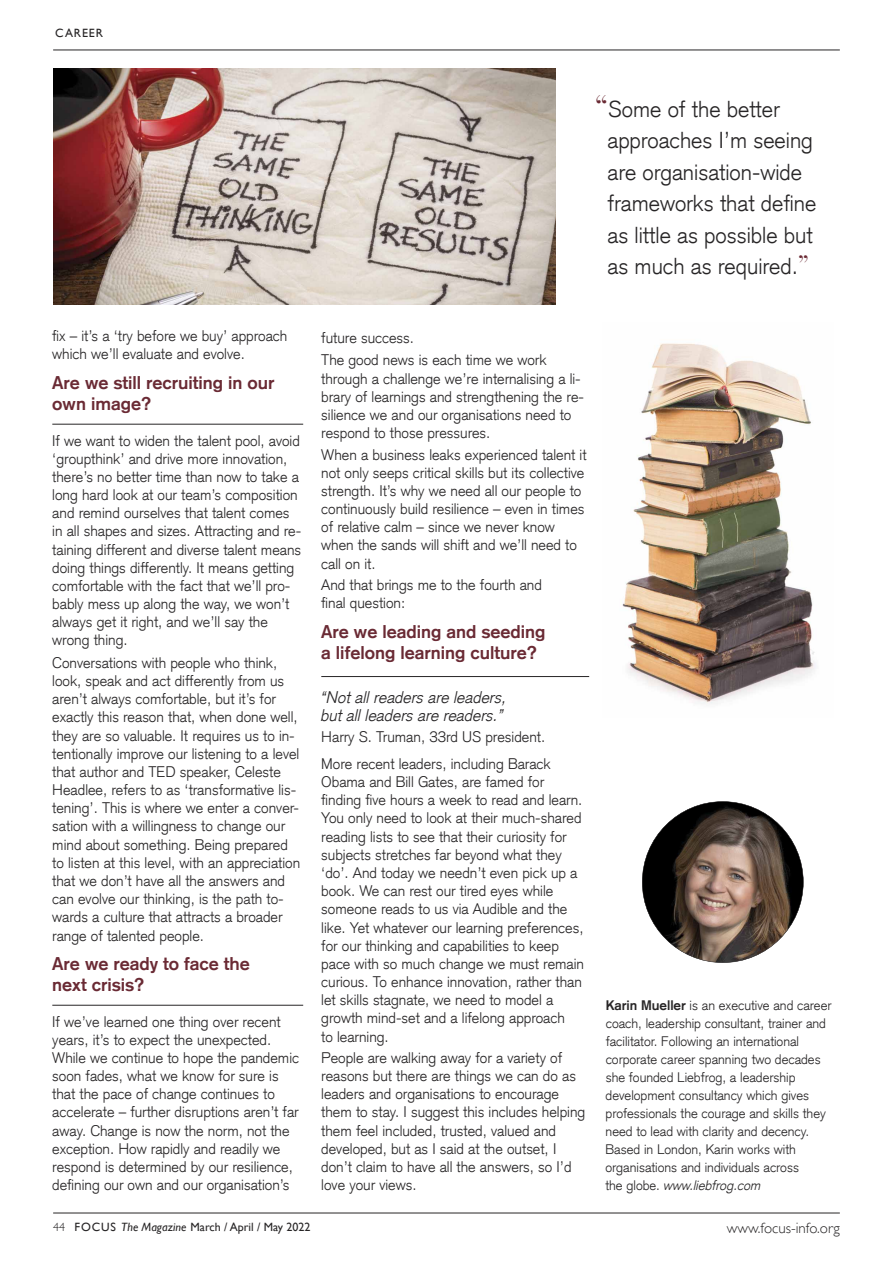
<style>
.page{position:relative;width:893px;height:1263px;background:#fff}
.page>*{position:absolute;margin:0;border:0;box-sizing:border-box;transform-origin:0 0}
.t1{font:300 22.5px/31.5px "Credit Suisse Type";color:#272526}
.t2{font:700 18px/21.1px "Credit Suisse Type";color:#6a2a34}
.t3{font:italic 300 16.5px/18.1px "Credit Suisse Type";color:#272526}
.t4{font:300 15px/18.1px "Credit Suisse Type";color:#272526}
.t5{font:300 15px "Gill Sans";color:#272526}
.t6{font:300 13.5px/18px "Credit Suisse Type";color:#272526}
.t7{font:12px "Gill Sans";color:#272526}
.s1{font-family:"Didot";font-weight:400;font-size:30px;color:#6a2a34}
.s2{font-family:"Didot";font-weight:400;font-size:25.5px;color:#6a2a34}
.s3{font-weight:700}
.s4{font-style:italic}
.s5{font-weight:300}
</style>
<div class="page">
<hr style="left:53px;top:50px;width:787px;height:1px;background:#272526">
<hr style="left:53px;top:1213px;width:787px;height:1px;background:#272526">
<hr style="left:321px;top:676px;width:268px;height:1px;background:#272526">
<hr style="left:52px;top:424px;width:251px;height:1px;background:#272526">
<hr style="left:52px;top:1005px;width:251px;height:1px;background:#272526">
<img style="left:642px;top:801px;width:161px;height:162px;border-radius:50%">
<img style="left:54px;top:68px;width:502px;height:237px">
<img style="left:622px;top:343px;width:194px;height:361px">
<p class="t7" style="left:55px;top:26px;width:49px">CAREER</p>
<p class="t4" style="left:52px;top:327px;width:237px">fix – it’s a ‘try before we buy’ approach which we’ll evaluate and evolve.</p>
<p class="t2" style="left:52px;top:372px;width:224px">Are we still recruiting in our own image?</p>
<p class="t4" style="left:52px;top:431px;width:250px">If we want to widen the talent pool, avoid ‘groupthink’ and drive more innovation, there’s no better time than now to take a long hard look at our team’s composition and remind ourselves that talent comes in all shapes and sizes. Attracting and re&shy;taining different and diverse talent means doing things differently. It means getting comfortable with the fact that we’ll pro&shy;bably mess up along the way, we won’t always get it right, and we’ll say the wrong thing.</p>
<p class="t4" style="left:52px;top:654px;width:249px">Conversations with people who think, look, speak and act differently from us aren’t always comfortable, but it’s for exactly this reason that, when done well, they are so valuable. It requires us to in&shy;tentionally improve our listening to a level that author and TED speaker, Celeste Headlee, refers to as ‘transformative lis&shy;tening’. This is where we enter a conver&shy;sation with a willingness to change our mind about something. Being prepared to listen at this level, with an appreciation that we don’t have all the answers and can evolve our thinking, is the path to&shy;wards a culture that attracts a broader range of talented people.</p>
<p class="t2" style="left:52px;top:953px;width:199px">Are we ready to face the next crisis?</p>
<p class="t4" style="left:52px;top:1012px;width:248px">If we’ve learned one thing over recent years, it’s to expect the unexpected.<br>While we continue to hope the pandemic soon fades, what we know for sure is that the pace of change continues to accelerate – further disruptions aren’t far away. Change is now the norm, not the exception. How rapidly and readily we respond is determined by our resilience, defining our own and our organisation’s</p>
<h1 class="t1" style="left:607px;top:93px;width:210px;text-indent:-13px"><span class="s1">“</span>Some of the better approaches I’m seeing are organisation-wide frameworks that define as little as possible but as much as required.<span class="s2">”</span></h1>
<p class="t4" style="left:321px;top:327px;width:227px;line-height:22.5px">future success.<br>The good news is each time we work</p>
<p class="t4" style="left:321px;top:369px;width:264px">through a challenge we’re internalising a li&shy;brary of learnings and strengthening the re&shy;silience we and our organisations need to respond to those pressures.</p>
<p class="t4" style="left:321px;top:445px;width:267px">When a business leaks experienced talent it not only seeps critical skills but its collective strength. It’s why we need all our people to continuously build resilience – even in times of relative calm – since we never know when the sands will shift and we’ll need to call on it.</p>
<p class="t4" style="left:321px;top:576px;width:222px">And that brings me to the fourth and final question:</p>
<p class="t2" style="left:321px;top:621px;width:226px">Are we leading and seeding a lifelong learning culture?</p>
<p class="t3" style="left:321px;top:688px;width:187px">“Not all readers are leaders, but all leaders are readers.”</p>
<p class="t4" style="left:321px;top:724px;width:231px;line-height:26.7px">Harry S. Truman, 33rd US president.<br>More recent leaders, including Barack</p>
<p class="t4" style="left:321px;top:773px;width:264px">Obama and Bill Gates, are famed for finding five hours a week to read and learn.<br>You only need to look at their much-shared reading lists to see that their curiosity for subjects stretches far beyond what they ‘do’. And today we needn’t even pick up a book. We can rest our tired eyes while someone reads to us via Audible and the like. Yet whatever our learning preferences, for our thinking and capabilities to keep pace with so much change we must remain curious. To enhance innovation, rather than let skills stagnate, we need to model a growth mind-set and a lifelong approach<br>to learning.</p>
<p class="t4" style="left:321px;top:1049px;width:265px">People are walking away for a variety of reasons but there are things we can do as leaders and organisations to encourage them to stay. I suggest this includes helping them feel included, trusted, valued and developed, but as I said at the outset, I don’t claim to have all the answers, so I’d love your views.</p>
<p class="t6" style="left:605px;top:997px;width:227px"><span class="s3">Karin Mueller</span> is an executive and career coach, leadership consultant, trainer and facilitator. Following an international corporate career spanning two decades she founded Liebfrog, a leadership development consultancy which gives professionals the courage and skills they need to lead with clarity and decency.<br>Based in London, Karin works with organisations and individuals across<br>the globe. <span class="s4">www.liebfrog.com</span></p>
<p class="t7" style="left:53px;top:1220px;width:259px"><span class="s5">44</span> FOCUS <span class="s4">The Magazine</span> March / April / May 2022</p>
<p class="t5" style="left:727px;top:1220px;width:114px">www.focus-info.org</p>
</div>
